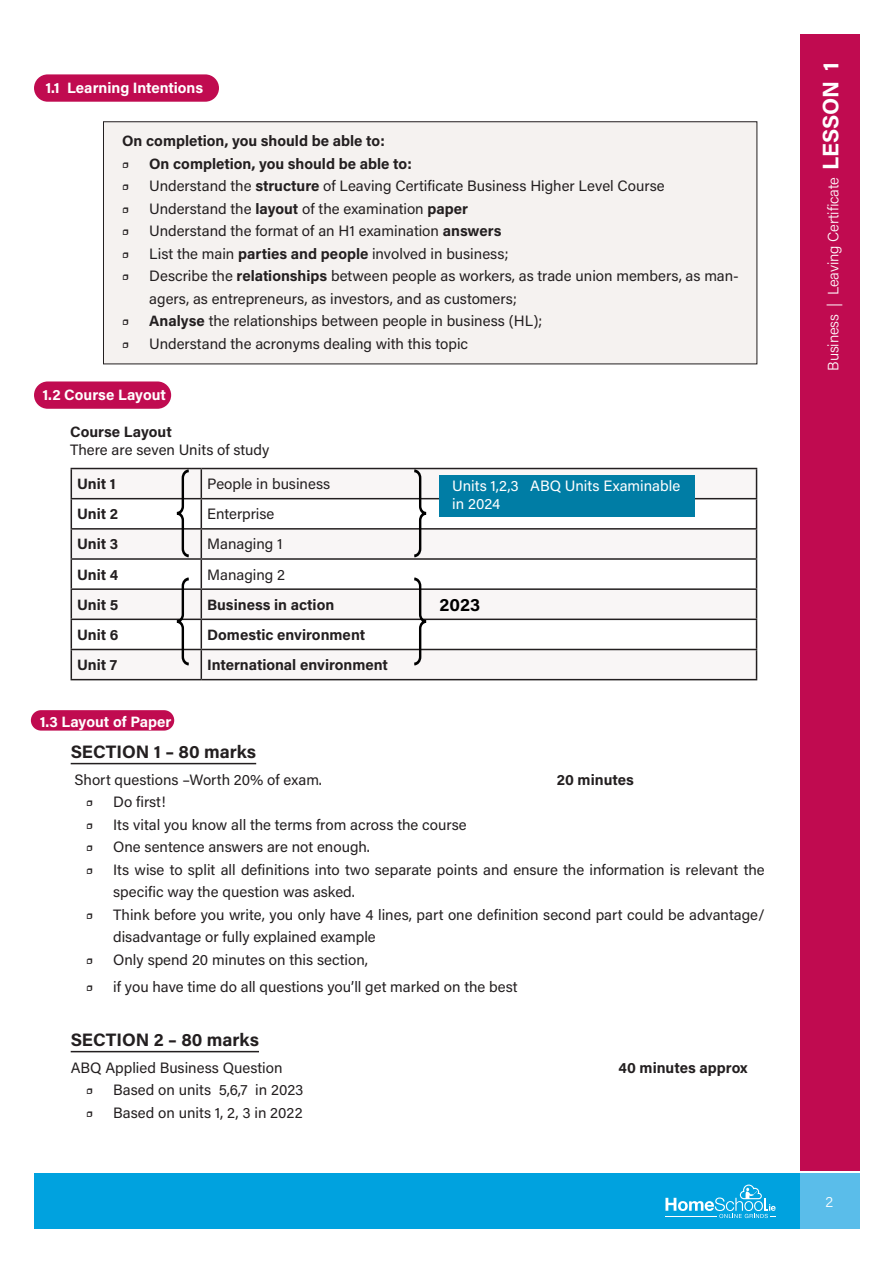
<style>
.page{position:relative;width:893px;height:1263px;background:#fff}
.page>*{position:absolute;margin:0;border:0;box-sizing:border-box;transform-origin:0 0}
.t1{font:700 18px "Acumin Pro";color:#231f20}
.t2{font:700 18px "Acumin Pro";color:#000}
.t3{font:15px/22.5px "Acumin Pro";color:#231f20}
.t4{font:700 15px "Acumin Pro";color:#231f20}
.t5{font:700 15px "Acumin Pro";color:#fff}
.t6{font:300 15px "Acumin Pro";letter-spacing:-.01em;color:#fff}
.t7{font:15px/18px "Acumin Pro";color:#fff}
.s1{font-weight:700}
.s2{font-weight:700;font-size:22.5px}
</style>
<div class="page">
<div style="left:793px;top:1174px;width:66px;height:55px;background:#5abdea"></div>
<div style="left:34px;top:1174px;width:766px;height:55px;background:#00a2df"></div>
<svg style="left:665px;top:1184px;width:111px;height:34px"></svg>
<div style="left:800px;top:34px;width:59px;height:1137px;background:#c00b50"></div>
<div style="left:34px;top:74px;width:185px;height:28px;background:#c00b50;border-radius:14px"></div>
<div style="left:34px;top:381px;width:137px;height:28px;background:#c00b50;border-radius:14px"></div>
<div style="left:103px;top:122px;width:654px;height:242px;background:#f5f2f0"></div>
<div style="left:103px;top:121px;width:654px;height:243px;border:1px solid #231f20"></div>
<hr style="left:71px;top:679px;width:130px;height:1px;background:#231f20">
<hr style="left:201px;top:679px;width:556px;height:1px;background:#231f20">
<svg style="left:71px;top:468px;width:686px;height:211px"></svg>
<div style="left:439px;top:475px;width:255px;height:41px;background:#007da5"></div>
<div style="left:31px;top:710px;width:143px;height:21px;background:#c00b50;border-radius:10px"></div>
<hr style="left:71px;top:763px;width:185px;height:1px;background:#231f20">
<hr style="left:71px;top:1051px;width:188px;height:1px;background:#231f20">
<p class="t5" style="left:45px;top:77px;width:159px">1.1 Learning Intentions</p>
<p class="t4" style="left:122px;top:130px;width:264px">On completion, you should be able to:</p>
<p class="t3" style="left:122px;top:151px;width:9px">❒</p>
<p class="t4" style="left:149px;top:153px;width:264px">On completion, you should be able to:</p>
<p class="t3" style="left:122px;top:174px;width:9px">❒</p>
<p class="t3" style="left:149px;top:174px;width:517px">Understand the <span class="s1">structure</span> of Leaving Certificate Business Higher Level Course</p>
<p class="t3" style="left:122px;top:196px;width:9px">❒</p>
<p class="t3" style="left:149px;top:196px;width:320px">Understand the <span class="s1">layout</span> of the examination <span class="s1">paper</span></p>
<p class="t3" style="left:122px;top:219px;width:9px">❒</p>
<p class="t3" style="left:149px;top:219px;width:354px">Understand the format of an H1 examination <span class="s1">answers</span></p>
<p class="t3" style="left:122px;top:241px;width:9px">❒</p>
<p class="t3" style="left:149px;top:241px;width:361px">List the main <span class="s1">parties and people</span> involved in business;</p>
<p class="t3" style="left:122px;top:264px;width:9px">❒</p>
<p class="t3" style="left:149px;top:264px;width:591px">Describe the <span class="s1">relationships</span> between people as workers, as trade union members, as man&shy;agers, as entrepreneurs, as investors, and as customers;</p>
<p class="t3" style="left:122px;top:309px;width:9px">❒</p>
<p class="t3" style="left:149px;top:309px;width:395px"><span class="s1">Analyse</span> the relationships between people in business (HL);</p>
<p class="t3" style="left:122px;top:331px;width:9px">❒</p>
<p class="t3" style="left:149px;top:331px;width:320px">Understand the acronyms dealing with this topic</p>
<p class="t5" style="left:42px;top:384px;width:125px">1.2 Course Layout</p>
<p class="t4" style="left:70px;top:421px;width:103px">Course Layout</p>
<p class="t3" style="left:70px;top:438px;width:201px">There are seven Units of study</p>
<p class="t4" style="left:77px;top:473px;width:40px">Unit 1</p>
<p class="t3" style="left:207px;top:472px;width:125px">People in business</p>
<p class="t4" style="left:77px;top:503px;width:42px">Unit 2</p>
<p class="t3" style="left:207px;top:502px;width:69px">Enterprise</p>
<p class="t4" style="left:77px;top:534px;width:43px">Unit 3</p>
<p class="t3" style="left:207px;top:532px;width:77px">Managing 1</p>
<p class="t4" style="left:77px;top:564px;width:43px">Unit 4</p>
<p class="t3" style="left:207px;top:562px;width:79px">Managing 2</p>
<p class="t4" style="left:77px;top:594px;width:43px">Unit 5</p>
<p class="t4" style="left:207px;top:594px;width:128px">Business in action</p>
<p class="t4" style="left:77px;top:624px;width:43px">Unit 6</p>
<p class="t4" style="left:207px;top:624px;width:159px">Domestic environment</p>
<p class="t4" style="left:77px;top:654px;width:42px">Unit 7</p>
<p class="t4" style="left:207px;top:654px;width:182px">International environment</p>
<p class="t7" style="left:452px;top:476px;width:229px">Units 1,2,3 ABQ Units Examinable in 2024</p>
<p class="t2" style="left:439px;top:592px;width:42px">2023</p>
<p class="t5" style="left:40px;top:711px;width:133px">1.3 Layout of Paper</p>
<p class="t1" style="left:71px;top:739px;width:187px">SECTION 1 – 80 marks</p>
<p class="t3" style="left:74px;top:767px;width:249px">Short questions –Worth 20% of exam.</p>
<p class="t4" style="left:557px;top:769px;width:79px">20 minutes</p>
<p class="t3" style="left:86px;top:790px;width:9px">❒</p>
<p class="t3" style="left:113px;top:790px;width:54px">Do first!</p>
<p class="t3" style="left:86px;top:812px;width:9px">❒</p>
<p class="t3" style="left:113px;top:812px;width:355px">Its vital you know all the terms from across the course</p>
<p class="t3" style="left:86px;top:835px;width:9px">❒</p>
<p class="t3" style="left:113px;top:835px;width:258px">One sentence answers are not enough.</p>
<p class="t3" style="left:86px;top:857px;width:9px">❒</p>
<p class="t3" style="left:113px;top:857px;width:653px">Its wise to split all definitions into two separate points and ensure the information is relevant the specific way the question was asked.</p>
<p class="t3" style="left:86px;top:902px;width:9px">❒</p>
<p class="t3" style="left:113px;top:902px;width:653px">Think before you write, you only have 4 lines, part one definition second part could be advantage/ disadvantage or fully explained example</p>
<p class="t3" style="left:86px;top:947px;width:9px">❒</p>
<p class="t3" style="left:113px;top:947px;width:256px">Only spend 20 minutes on this section,</p>
<p class="t3" style="left:86px;top:974px;width:9px">❒</p>
<p class="t3" style="left:113px;top:974px;width:406px">if you have time do all questions you’ll get marked on the best</p>
<p class="t1" style="left:71px;top:1027px;width:190px">SECTION 2 – 80 marks</p>
<p class="t3" style="left:71px;top:1055px;width:213px">ABQ Applied Business Question</p>
<p class="t4" style="left:618px;top:1057px;width:131px">40 minutes approx</p>
<p class="t3" style="left:86px;top:1078px;width:9px">❒</p>
<p class="t3" style="left:113px;top:1078px;width:192px">Based on units 5,6,7 in 2023</p>
<p class="t3" style="left:86px;top:1100px;width:9px">❒</p>
<p class="t3" style="left:113px;top:1100px;width:191px">Based on units 1, 2, 3 in 2022</p>
<p class="t6" style="left:823px;top:371px;width:310px;rotate:-90deg">Business | Leaving Certificate <span class="s2">LESSON 1</span></p>
<p class="t6" style="left:825px;top:1192px;width:9px">2</p>
</div>
